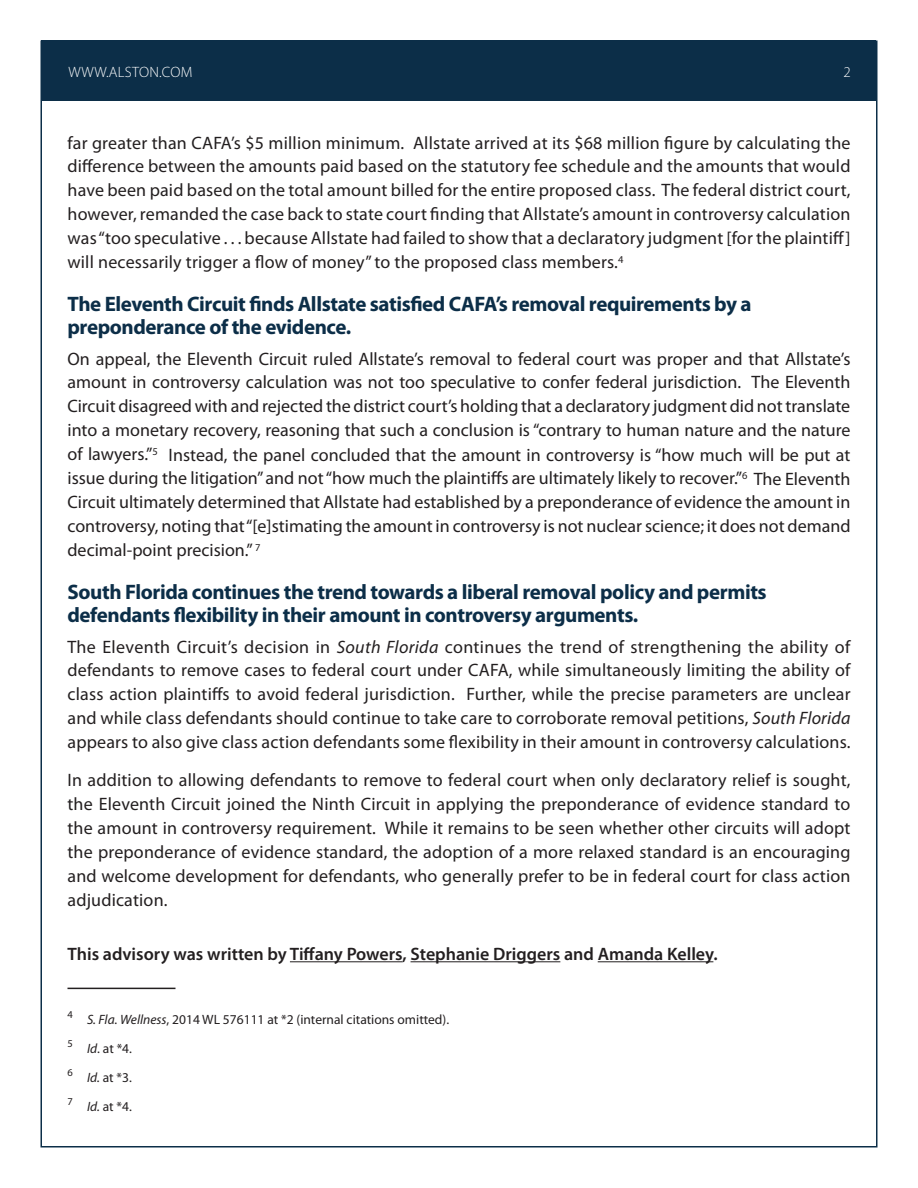
<style>
.page{position:relative;width:918px;height:1188px;background:#fff}
.page>*{position:absolute;margin:0;border:0;box-sizing:border-box;transform-origin:0 0}
.t1{font:700 21px/22.5px "Myriad Pro";letter-spacing:-.02em;color:#0c2e48}
.t2{font:18px/24px "Myriad Pro";letter-spacing:.01em;color:#231f20;text-align:justify}
.t3{font:600 18px "Myriad Pro";color:#231f20}
.t4{font:300 15px "Myriad Pro";letter-spacing:.02em;color:#fff}
.t5{font:13.5px/29px "Myriad Pro";color:#231f20}
.s1{font-style:italic}
</style>
<div class="page">
<div style="left:42px;top:40px;width:834px;height:61px;background:#0c2e48"></div>
<hr style="left:290px;top:961px;width:113px;height:1px;background:#231f20">
<hr style="left:411px;top:961px;width:149px;height:1px;background:#231f20">
<hr style="left:598px;top:961px;width:115px;height:1px;background:#231f20">
<hr style="left:68px;top:988px;width:108px;height:1px;background:#231f20">
<p class="t4" style="left:68px;top:63px;width:126px">WWW.ALSTON.COM</p>
<p class="t4" style="left:843px;top:63px;width:9px">2</p>
<p class="t2" style="left:68px;top:130px;width:785px">far greater than CAFA’s $5 million minimum. Allstate arrived at its $68 million figure by calculating the difference between the amounts paid based on the statutory fee schedule and the amounts that would have been paid based on the total amount billed for the entire proposed class. The federal district court, however, remanded the case back to state court finding that Allstate’s amount in controversy calculation was “too speculative . . . because Allstate had failed to show that a declaratory judgment [for the plaintiff] will necessarily trigger a flow of money” to the proposed class members.<sup>4</sup></p>
<p class="t1" style="left:68px;top:292px;width:686px">The Eleventh Circuit finds Allstate satisfied CAFA’s removal requirements by a preponderance of the evidence.</p>
<p class="t2" style="left:67px;top:346px;width:785px">On appeal, the Eleventh Circuit ruled Allstate’s removal to federal court was proper and that Allstate’s amount in controversy calculation was not too speculative to confer federal jurisdiction. The Eleventh Circuit disagreed with and rejected the district court’s holding that a declaratory judgment did not translate into a monetary recovery, reasoning that such a conclusion is “contrary to human nature and the nature of lawyers.”<sup>5</sup> Instead, the panel concluded that the amount in controversy is “how much will be put at issue during the litigation” and not “how much the plaintiffs are ultimately likely to recover.”<sup>6</sup> The Eleventh Circuit ultimately determined that Allstate had established by a preponderance of evidence the amount in controversy, noting that “[e]stimating the amount in controversy is not nuclear science; it does not demand decimal-point precision.” <sup>7</sup></p>
<p class="t1" style="left:68px;top:580px;width:701px">South Florida continues the trend towards a liberal removal policy and permits defendants flexibility in their amount in controversy arguments.</p>
<p class="t2" style="left:68px;top:634px;width:785px">The Eleventh Circuit’s decision in <span class="s1">South Florida</span> continues the trend of strengthening the ability of defendants to remove cases to federal court under CAFA, while simultaneously limiting the ability of class action plaintiffs to avoid federal jurisdiction. Further, while the precise parameters are unclear and while class defendants should continue to take care to corroborate removal petitions, <span class="s1">South Florida </span>appears to also give class action defendants some flexibility in their amount in controversy calculations.</p>
<p class="t2" style="left:68px;top:768px;width:785px">In addition to allowing defendants to remove to federal court when only declaratory relief is sought, the Eleventh Circuit joined the Ninth Circuit in applying the preponderance of evidence standard to the amount in controversy requirement. While it remains to be seen whether other circuits will adopt the preponderance of evidence standard, the adoption of a more relaxed standard is an encouraging and welcome development for defendants, who generally prefer to be in federal court for class action adjudication.</p>
<p class="t3" style="left:68px;top:942px;width:652px">This advisory was written by Tiffany Powers, Stephanie Driggers and Amanda Kelley.</p>
<p class="t5" style="left:68px;top:1005px;width:383px"><sup>4</sup> <span class="s1">S. Fla. Wellness</span>, 2014 WL 576111 at *2 (internal citations omitted).<br><sup>5</sup> <span class="s1">Id</span>. at *4.<br><sup>6</sup> <span class="s1">Id.</span> at *3.<br><sup>7</sup> <span class="s1">Id.</span> at *4.</p>
</div>
